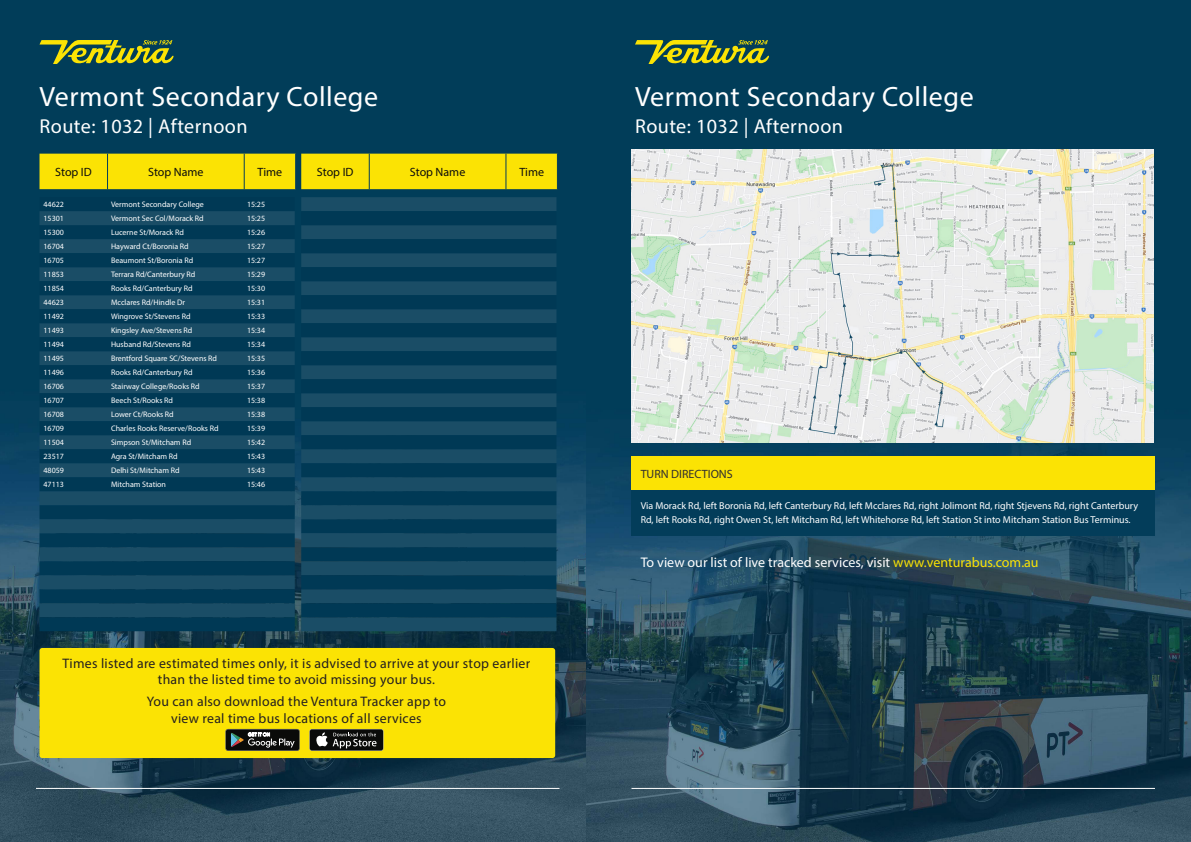
<style>
.page{position:relative;width:1191px;height:842px;background:#fff}
.page>*{position:absolute;margin:0;border:0;box-sizing:border-box;transform-origin:0 0}
.t1{font:28px "Myriad Pro";letter-spacing:.02em;color:#fff}
.t2{font:20.2px "Myriad Pro";letter-spacing:.02em;color:#fff}
.t3{font:14px "Myriad Pro";color:#fff}
.t4{font:13.8px/16.6px "Myriad Pro";letter-spacing:.02em;color:#231f20;text-align:center}
.t5{font:12px "Myriad Pro";color:#0d0d0d}
.t6{font:12px "Myriad Pro";color:#312f30}
.t7{font:10px/14px "Myriad Pro";color:#fff}
.t8{font:8px "Myriad Pro";color:#fff}
.s1{color:#fbe304}
</style>
<div class="page">
<img style="left:0;top:0;width:587px;height:842px">
<hr style="left:36px;top:788px;width:523px;height:1px;background:#fff">
<svg style="left:40px;top:40px;width:134px;height:24px;background:#6e8533"></svg>
<div style="left:40px;top:154px;width:517px;height:35px;background:#fbe304"></div>
<hr style="left:369px;top:154px;width:1px;height:35px;background:#033d5a">
<hr style="left:505px;top:154px;width:1px;height:35px;background:#033d5a">
<hr style="left:557px;top:154px;width:1px;height:35px;background:#033d5a">
<svg style="left:40px;top:197px;width:255px;height:42px;background:#083f5a"></svg>
<div style="left:40px;top:239px;width:255px;height:378px;background:#1a4d66"></div>
<svg style="left:40px;top:253px;width:255px;height:322px;background:#0c425c"></svg>
<div style="left:40px;top:589px;width:255px;height:14px;background:#003955"></div>
<div style="left:40px;top:617px;width:255px;height:14px;background:#003955"></div>
<div style="left:301px;top:197px;width:255px;height:434px;background:#1a4d66"></div>
<svg style="left:301px;top:211px;width:255px;height:56px;background:#0c425d"></svg>
<svg style="left:301px;top:267px;width:255px;height:322px;background:#0c425c"></svg>
<div style="left:301px;top:603px;width:255px;height:14px;background:#003955"></div>
<div style="left:39px;top:648px;width:516px;height:110px;background:#fbe304;border-radius:3px"></div>
<svg style="left:225px;top:729px;width:75px;height:22px;background:#383b36"></svg>
<div style="left:309px;top:729px;width:74px;height:22px;background:#343533;border-radius:3px"></div>
<div style="left:310px;top:729px;width:73px;height:21px;background:#0a0b09;border-radius:2px"></div>
<svg style="left:316px;top:732px;width:60px;height:16px"></svg>
<img style="left:587px;top:0;width:604px;height:842px">
<hr style="left:631px;top:788px;width:524px;height:1px;background:#fff">
<div style="left:631px;top:457px;width:523px;height:33px;background:#fbe304"></div>
<div style="left:631px;top:490px;width:523px;height:45px;background:#033d5a"></div>
<svg style="left:635px;top:40px;width:134px;height:24px;background:#6e8533"></svg>
<img style="left:632px;top:150px;width:521px;height:293px">
<p class="t1" style="left:40px;top:79px;width:340px">Vermont Secondary College</p>
<p class="t2" style="left:40px;top:114px;width:210px">Route: 1032 | Afternoon</p>
<p class="t5" style="left:55px;top:164px;width:38px">Stop ID</p>
<p class="t5" style="left:148px;top:164px;width:57px">Stop Name</p>
<p class="t5" style="left:258px;top:164px;width:26px">Time</p>
<p class="t5" style="left:317px;top:164px;width:38px">Stop ID</p>
<p class="t5" style="left:410px;top:164px;width:57px">Stop Name</p>
<p class="t5" style="left:519px;top:164px;width:26px">Time</p>
<p class="t8" style="left:44px;top:200px;width:22px">44622</p>
<p class="t8" style="left:111px;top:200px;width:94px">Vermont Secondary College</p>
<p class="t8" style="left:247px;top:200px;width:20px">15:25</p>
<p class="t8" style="left:44px;top:214px;width:22px">15301</p>
<p class="t8" style="left:111px;top:214px;width:94px">Vermont Sec Col/Morack Rd</p>
<p class="t8" style="left:247px;top:214px;width:20px">15:25</p>
<p class="t8" style="left:44px;top:228px;width:22px">15300</p>
<p class="t8" style="left:111px;top:228px;width:74px">Lucerne St/Morack Rd</p>
<p class="t8" style="left:247px;top:228px;width:20px">15:26</p>
<p class="t8" style="left:44px;top:242px;width:22px">16704</p>
<p class="t8" style="left:111px;top:242px;width:79px">Hayward Ct/Boronia Rd</p>
<p class="t8" style="left:247px;top:242px;width:20px">15:27</p>
<p class="t8" style="left:44px;top:256px;width:22px">16705</p>
<p class="t8" style="left:111px;top:256px;width:84px">Beaumont St/Boronia Rd</p>
<p class="t8" style="left:247px;top:256px;width:20px">15:27</p>
<p class="t8" style="left:44px;top:270px;width:22px">11853</p>
<p class="t8" style="left:111px;top:270px;width:86px">Terrara Rd/Canterbury Rd</p>
<p class="t8" style="left:247px;top:270px;width:20px">15:29</p>
<p class="t8" style="left:44px;top:284px;width:22px">11854</p>
<p class="t8" style="left:111px;top:284px;width:83px">Rooks Rd/Canterbury Rd</p>
<p class="t8" style="left:247px;top:284px;width:20px">15:30</p>
<p class="t8" style="left:44px;top:298px;width:22px">44623</p>
<p class="t8" style="left:111px;top:298px;width:75px">Mcclares Rd/Hindle Dr</p>
<p class="t8" style="left:247px;top:298px;width:20px">15:31</p>
<p class="t8" style="left:44px;top:312px;width:22px">11492</p>
<p class="t8" style="left:111px;top:312px;width:81px">Wingrove St/Stevens Rd</p>
<p class="t8" style="left:247px;top:312px;width:20px">15:33</p>
<p class="t8" style="left:44px;top:326px;width:22px">11493</p>
<p class="t8" style="left:111px;top:326px;width:83px">Kingsley Ave/Stevens Rd</p>
<p class="t8" style="left:247px;top:326px;width:20px">15:34</p>
<p class="t8" style="left:44px;top:340px;width:22px">11494</p>
<p class="t8" style="left:111px;top:340px;width:81px">Husband Rd/Stevens Rd</p>
<p class="t8" style="left:247px;top:340px;width:20px">15:34</p>
<p class="t8" style="left:44px;top:354px;width:22px">11495</p>
<p class="t8" style="left:111px;top:354px;width:108px">Brentford Square SC/Stevens Rd</p>
<p class="t8" style="left:247px;top:354px;width:20px">15:35</p>
<p class="t8" style="left:44px;top:368px;width:22px">11496</p>
<p class="t8" style="left:111px;top:368px;width:83px">Rooks Rd/Canterbury Rd</p>
<p class="t8" style="left:247px;top:368px;width:20px">15:36</p>
<p class="t8" style="left:44px;top:382px;width:22px">16706</p>
<p class="t8" style="left:111px;top:382px;width:90px">Stairway College/Rooks Rd</p>
<p class="t8" style="left:247px;top:382px;width:20px">15:37</p>
<p class="t8" style="left:44px;top:396px;width:22px">16707</p>
<p class="t8" style="left:111px;top:396px;width:63px">Beech St/Rooks Rd</p>
<p class="t8" style="left:247px;top:396px;width:20px">15:38</p>
<p class="t8" style="left:44px;top:410px;width:22px">16708</p>
<p class="t8" style="left:111px;top:410px;width:64px">Lower Ct/Rooks Rd</p>
<p class="t8" style="left:247px;top:410px;width:20px">15:38</p>
<p class="t8" style="left:44px;top:424px;width:22px">16709</p>
<p class="t8" style="left:111px;top:424px;width:109px">Charles Rooks Reserve/Rooks Rd</p>
<p class="t8" style="left:247px;top:424px;width:20px">15:39</p>
<p class="t8" style="left:44px;top:438px;width:22px">11504</p>
<p class="t8" style="left:111px;top:438px;width:82px">Simpson St/Mitcham Rd</p>
<p class="t8" style="left:247px;top:438px;width:20px">15:42</p>
<p class="t8" style="left:44px;top:452px;width:22px">23517</p>
<p class="t8" style="left:111px;top:452px;width:68px">Agra St/Mitcham Rd</p>
<p class="t8" style="left:247px;top:452px;width:20px">15:43</p>
<p class="t8" style="left:44px;top:466px;width:22px">48059</p>
<p class="t8" style="left:111px;top:466px;width:70px">Delhi St/Mitcham Rd</p>
<p class="t8" style="left:247px;top:466px;width:20px">15:43</p>
<p class="t8" style="left:44px;top:480px;width:22px">47113</p>
<p class="t8" style="left:111px;top:480px;width:56px">Mitcham Station</p>
<p class="t8" style="left:247px;top:480px;width:20px">15:46</p>
<p class="t4" style="left:63px;top:655px;width:469px">Times listed are estimated times only, it is advised to arrive at your stop earlier than the listed time to avoid missing your bus.</p>
<p class="t4" style="left:147px;top:693px;width:301px">You can also download the Ventura Tracker app to view real time bus locations of all services</p>
<p class="t1" style="left:635px;top:79px;width:340px">Vermont Secondary College</p>
<p class="t2" style="left:635px;top:114px;width:210px">Route: 1032 | Afternoon</p>
<p class="t6" style="left:640px;top:466px;width:94px">TURN DIRECTIONS</p>
<p class="t7" style="left:640px;top:499px;width:499px">Via Morack Rd, left Boronia Rd, left Canterbury Rd, left Mcclares Rd, right Jolimont Rd, right Stjevens Rd, right Canterbury<br>Rd, left Rooks Rd, right Owen St, left Mitcham Rd, left Whitehorse Rd, left Station St into Mitcham Station Bus Terminus.</p>
<p class="t3" style="left:640px;top:553px;width:399px">To view our list of live tracked services, visit <span class="s1">www.venturabus.com.au</span></p>
</div>
